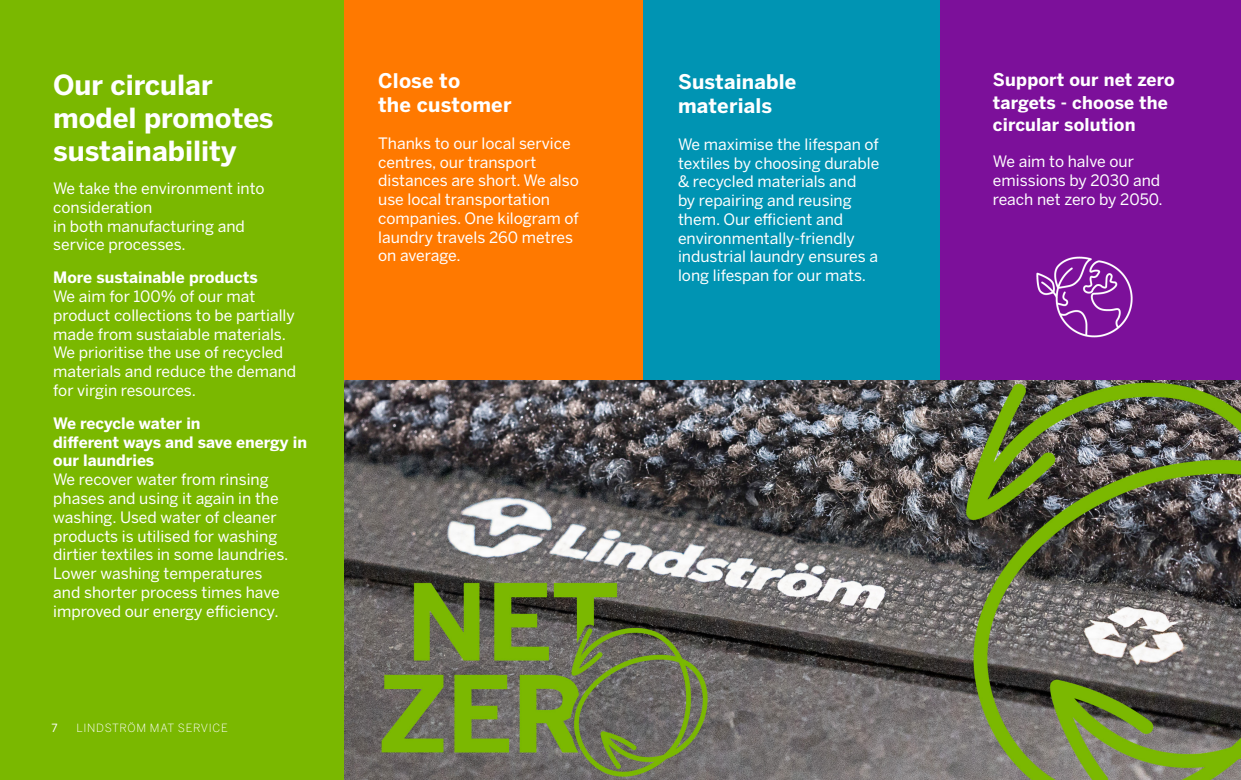
<style>
.page{position:relative;width:1241px;height:780px;background:#fff}
.page>*{position:absolute;margin:0;border:0;box-sizing:border-box;transform-origin:0 0}
.Source{font:700 27.5px/33px "Benton Sans";color:#fff}
.t1{font:700 20px/24px "Benton Sans";letter-spacing:.01em;color:#fff}
.t2{font:700 17.5px/22.5px "Benton Sans";letter-spacing:.01em;color:#fff}
.Source-2{font:15.62px/18.8px "Benton Sans";color:#fff}
.Ingressi{font:15.62px/19px "Benton Sans";color:#fff}
.t3{font:300 11.25px "Benton Sans";letter-spacing:.06em;color:#fff}
.t4{font:11.25px "Benton Sans";color:#fff}
.s1{font-weight:700}
</style>
<div class="page">
<img style="left:344px;top:379px;width:896px;height:401px">
<div style="left:0;top:0;width:344px;height:780px;background:#7ab800"></div>
<div style="left:344px;top:0;width:298px;height:379px;background:#ff7900"></div>
<div style="left:642px;top:0;width:301px;height:379px;background:#0094b3"></div>
<div style="left:940px;top:0;width:300px;height:379px;background:#7c109a"></div>
<img style="left:1036px;top:256px;width:97px;height:82px">
<p class="Source" style="left:53px;top:69px;width:222px">Our circular model promotes sustainability</p>
<p class="Source-2" style="left:53px;top:179px;width:213px">We take the environment into consideration<br>in both manufacturing and service processes.</p>
<p class="Source-2" style="left:53px;top:268px;width:244px"><span class="s1">More sustainable products<br></span>We aim for 100% of our mat product collections to be partially made from sustaiable materials.<br>We prioritise the use of recycled materials and reduce the demand for virgin resources.</p>
<p class="Source-2" style="left:53px;top:414px;width:255px"><span class="s1">We recycle water in<br>different ways and save energy in our laundries<br></span>We recover water from rinsing phases and using it again in the washing. Used water of cleaner products is utilised for washing dirtier textiles in some laundries.<br>Lower washing temperatures<br>and shorter process times have improved our energy efficiency.</p>
<p class="t4" style="left:51px;top:721px;width:8px">7</p>
<p class="t3" style="left:77px;top:721px;width:153px">LINDSTRÖM MAT SERVICE</p>
<h1 class="t1" style="left:378px;top:69px;width:135px">Close to<br>the customer</h1>
<p class="Source-2" style="left:378px;top:134px;width:202px">Thanks to our local service centres, our transport distances are short. We also use local transportation companies. One kilogram of laundry travels 260 metres on average.</p>
<h1 class="t1" style="left:678px;top:70px;width:120px">Sustainable materials</h1>
<p class="Source-2" style="left:678px;top:135px;width:203px">We maximise the lifespan of textiles by choosing durable &amp; recycled materials and<br>by repairing and reusing them. Our efficient and environmentally-friendly industrial laundry ensures a long lifespan for our mats.</p>
<h3 class="t2" style="left:992px;top:69px;width:183px">Support our net zero targets - choose the circular solution</h3>
<p class="Ingressi" style="left:992px;top:152px;width:143px">We aim to halve our</p>
<p class="Ingressi" style="left:992px;top:171px;width:171px">emissions by 2030 and reach net zero by 2050.</p>
</div>
